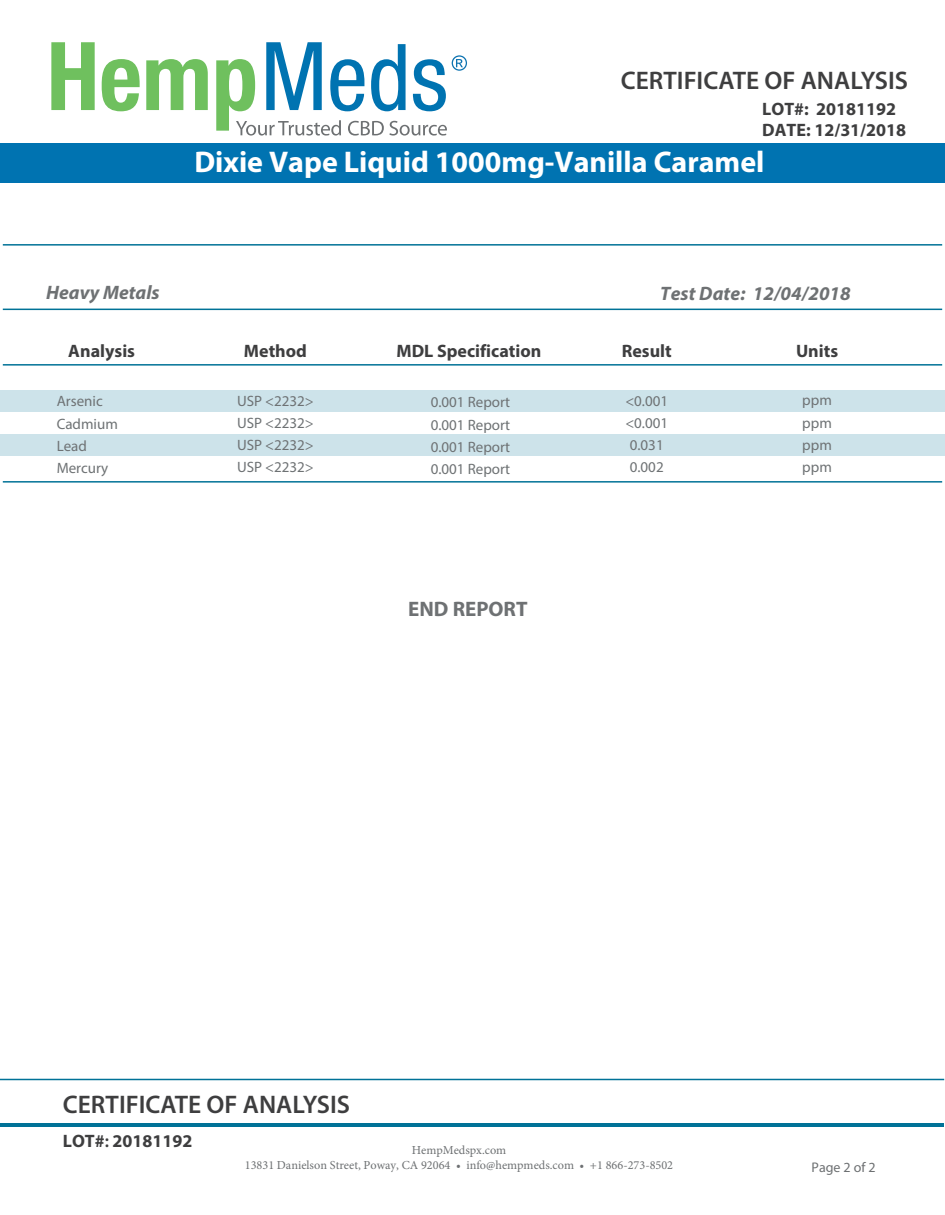
<style>
.page{position:relative;width:945px;height:1215px;background:#fff}
.page>*{position:absolute;margin:0;border:0;box-sizing:border-box;transform-origin:0 0}
.t1{font:700 30px "Myriad Pro";color:#fff}
.t2{font:600 25.5px "Myriad Pro";color:#3e3e3f}
.t3{font:700 21px "Myriad Pro";color:#6e7173}
.t4{font:italic 700 19.5px "Myriad Pro";letter-spacing:.005em;color:#6e7173}
.t5{font:700 18px/20.7px "Myriad Pro";color:#3e3e3f}
.t6{font:15px/21.9px "Myriad Pro";color:#6e7274}
.t7{font:13.95px "Myriad Pro";color:#6d7072}
.t8{font:12.3px/15px "Minion Pro";color:#6d7072;text-align:center}
.s1{font-weight:600}
</style>
<div class="page">
<hr style="left:0;top:1123px;width:943px;height:4px;background:#007297">
<div style="left:0;top:390px;width:945px;height:22px;background:#cde3ea"></div>
<div style="left:0;top:434px;width:945px;height:22px;background:#cde3ea"></div>
<hr style="left:0;top:1079px;width:944px;height:1px;background:#007297">
<svg style="left:51px;top:42px;width:44px;height:68px"></svg>
<svg style="left:102px;top:59px;width:38px;height:52px"></svg>
<svg style="left:146px;top:59px;width:62px;height:51px"></svg>
<svg style="left:216px;top:42px;width:251px;height:94px"></svg>
<div style="left:0;top:143px;width:945px;height:40px;background:#0073b1"></div>
<hr style="left:3px;top:244px;width:939px;height:2px;background:#007297">
<hr style="left:3px;top:309px;width:939px;height:1px;background:#007297">
<hr style="left:3px;top:481px;width:939px;height:2px;background:#007297">
<hr style="left:3px;top:364px;width:939px;height:2px;background:#007297">
<h2 class="t2" style="left:621px;top:65px;width:289px">CERTIFICATE OF ANALYSIS</h2>
<p class="t5" style="left:762px;top:98px;width:145px">LOT#: 20181192<br>DATE: 12/31/2018</p>
<h1 class="t1" style="left:194px;top:143px;width:572px">Dixie Vape Liquid 1000mg-Vanilla Caramel</h1>
<h3 class="t4" style="left:46px;top:280px;width:115px">Heavy Metals</h3>
<h3 class="t4" style="left:660px;top:281px;width:192px">Test Date: 12/04/2018</h3>
<p class="t5" style="left:68px;top:340px;width:68px">Analysis</p>
<p class="t5" style="left:244px;top:340px;width:64px">Method</p>
<p class="t5" style="left:397px;top:340px;width:146px">MDL Specification</p>
<p class="t5" style="left:622px;top:340px;width:52px">Result</p>
<p class="t5" style="left:796px;top:340px;width:44px">Units</p>
<p class="t6" style="left:237px;top:390px;width:78px;text-align:justify">USP &lt;2232&gt; USP &lt;2232&gt; USP &lt;2232&gt; USP &lt;2232&gt;</p>
<p class="t6" style="left:431px;top:390px;width:81px;line-height:23.4px">0.001 Report<br>0.001 Report</p>
<p class="t6" style="left:57px;top:389px;width:63px;line-height:23.4px">Arsenic<br>Cadmium</p>
<p class="t6" style="left:57px;top:435px;width:53px">Lead<br>Mercury</p>
<p class="t6" style="left:625px;top:390px;width:44px">&lt;0.001 &lt;0.001<br>0.031<br>0.002</p>
<p class="t6" style="left:802px;top:388px;width:31px;line-height:23.4px">ppm ppm</p>
<p class="t6" style="left:431px;top:436px;width:81px">0.001 Report<br>0.001 Report</p>
<p class="t6" style="left:802px;top:434px;width:31px">ppm ppm</p>
<h3 class="t3" style="left:408px;top:595px;width:121px">END REPORT</h3>
<h2 class="t2" style="left:63px;top:1088px;width:289px">CERTIFICATE OF ANALYSIS</h2>
<p class="t5" style="left:63px;top:1130px;width:131px">LOT#<span class="s1">:</span> 20181192</p>
<p class="t8" style="left:245px;top:1143px;width:430px">HempMedspx.com<br>13831 Danielson Street, Poway, CA 92064 • info@hempmeds.com • +1 866-273-8502</p>
<p class="t7" style="left:812px;top:1159px;width:66px">Page 2 of 2</p>
</div>
